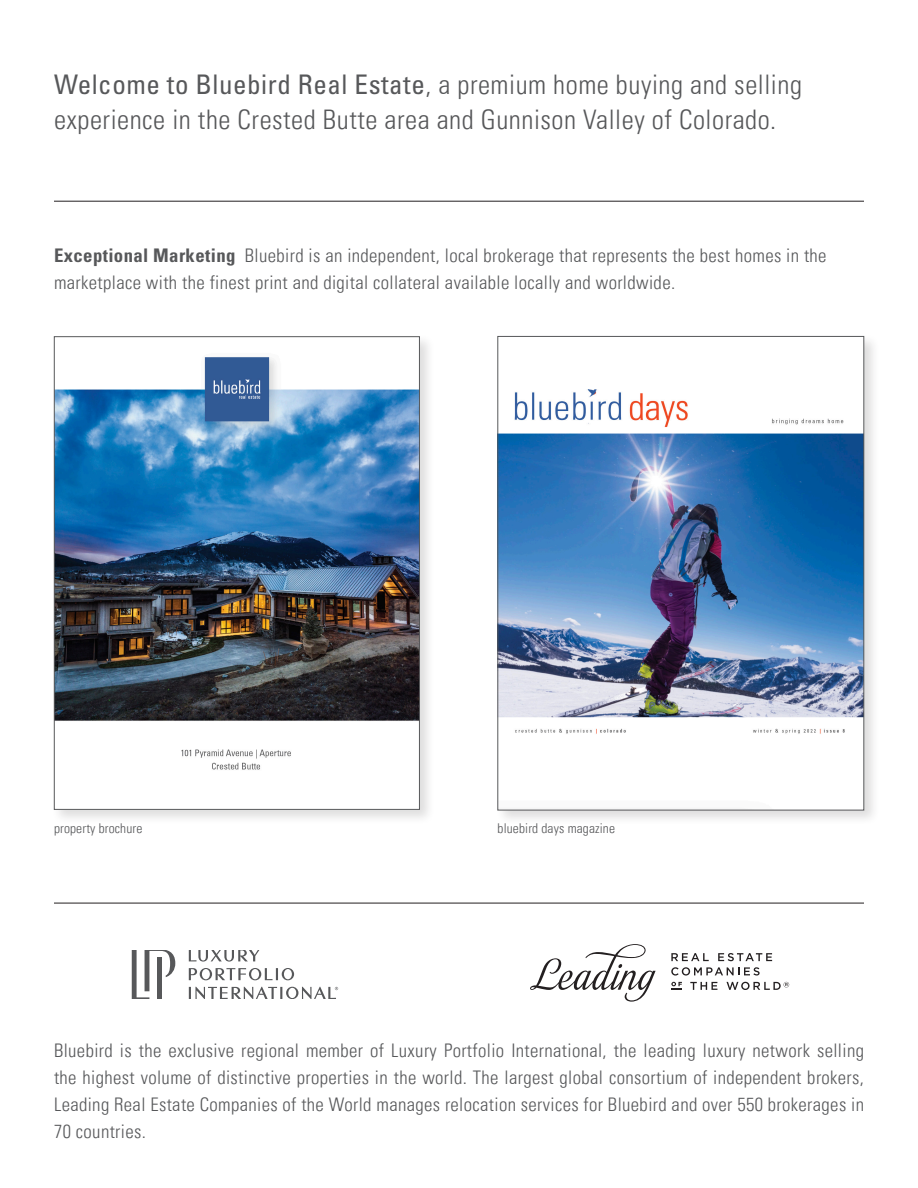
<style>
.page{position:relative;width:918px;height:1188px;background:#fff}
.page>*{position:absolute;margin:0;border:0;box-sizing:border-box;transform-origin:0 0}
.t1{font:300 condensed 27px/34.5px "Univers LT Pro";letter-spacing:.02em;color:#57585a}
.t2{font:300 condensed 18.75px/27px "Univers LT Pro";letter-spacing:.02em;color:#57585a;text-align:justify}
.t3{font:300 condensed 13.5px "Univers LT Pro";letter-spacing:.01em;color:#57585a}
.s1{font-family:"Univers LT Std";font-weight:400}
.s2{font-family:"Univers LT Std";font-weight:700}
</style>
<div class="page">
<hr style="left:54px;top:903px;width:810px;height:1px;background:#231f20">
<hr style="left:54px;top:201px;width:810px;height:1px;background:#231f20">
<div style="left:51px;top:334px;width:384px;height:491px;background:#231f20;opacity:.15"></div>
<img style="left:56px;top:339px;width:362px;height:469px">
<div style="left:495px;top:333px;width:385px;height:493px;background:#231f20;opacity:.15"></div>
<img style="left:500px;top:338px;width:362px;height:470px">
<svg style="left:132px;top:950px;width:43px;height:48px"></svg>
<div style="left:157px;top:957px;width:5px;height:41px;background:#57585a"></div>
<svg style="left:189px;top:968px;width:105px;height:12px"></svg>
<svg style="left:189px;top:950px;width:71px;height:12px"></svg>
<svg style="left:189px;top:987px;width:149px;height:11px"></svg>
<svg style="left:671px;top:953px;width:38px;height:8px"></svg>
<svg style="left:718px;top:953px;width:54px;height:8px"></svg>
<svg style="left:671px;top:967px;width:89px;height:9px"></svg>
<svg style="left:690px;top:982px;width:27px;height:8px"></svg>
<svg style="left:671px;top:982px;width:11px;height:8px"></svg>
<svg style="left:530px;top:944px;width:126px;height:58px"></svg>
<svg style="left:727px;top:982px;width:62px;height:8px"></svg>
<p class="t1" style="left:54px;top:66px;width:750px"><span class="s1">Welcome to Bluebird Real Estate</span>, a premium home buying and selling experience in the Crested Butte area and Gunnison Valley of Colorado.</p>
<p class="t2" style="left:54px;top:241px;width:774px"><span class="s2">Exceptional Marketing</span> Bluebird is an independent, local brokerage that represents the best homes in the marketplace with the finest print and digital collateral available locally and worldwide.</p>
<p class="t3" style="left:54px;top:819px;width:90px">property brochure</p>
<p class="t3" style="left:498px;top:819px;width:119px">bluebird days magazine</p>
<p class="t2" style="left:54px;top:1036px;width:812px">Bluebird is the exclusive regional member of Luxury Portfolio International, the leading luxury network selling the highest volume of distinctive properties in the world. The largest global consortium of independent brokers, Leading Real Estate Companies of the World manages relocation services for Bluebird and over 550 brokerages in 70 countries.</p>
</div>
